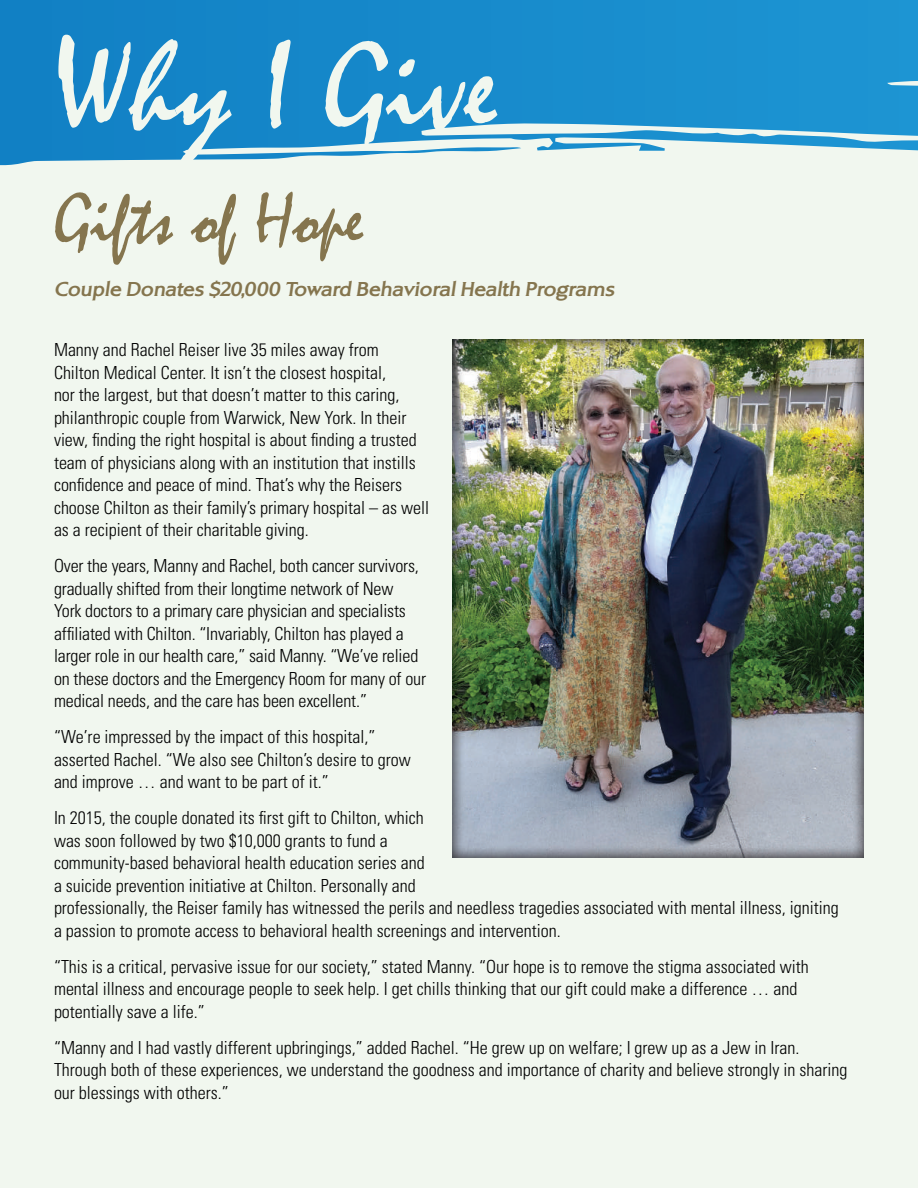
<style>
.page{position:relative;width:918px;height:1188px;background:#f1f7ef}
.page>*{position:absolute;margin:0;border:0;box-sizing:border-box;transform-origin:0 0}
.t1{font:129.3px "Mistral";color:#f1f7ef}
.t2{font:75px "Mistral";color:#85754e}
.t3{font:700 21px "Alexon";color:#85754e}
.t4{font:300 condensed 18px/22.5px "Univers";color:#000}
</style>
<div class="page">
<svg style="left:0;top:0;width:918px;height:165px;background:#3096cf"></svg>
<img style="left:452px;top:340px;width:412px;height:518px">
<h1 class="t1" style="left:53px;top:15px;width:446px">Why I Give</h1>
<h2 class="t2" style="left:54px;top:177px;width:311px">Gifts of Hope</h2>
<p class="t3" style="left:54px;top:275px;width:566px">Couple Donates $20,000 Toward BehavioralHealth Programs</p>
<p class="t4" style="left:54px;top:338px;width:377px">Manny and Rachel Reiser live 35 miles away from Chilton Medical Center. It isn’t the closest hospital,<br>nor the largest, but that doesn’t matter to this caring, philanthropic couple from Warwick, New York. In their view, finding the right hospital is about finding a trusted team of physicians along with an institution that instills confidence and peace of mind. That’s why the Reisers choose Chilton as their family’s primary hospital – as well as a recipient of their charitable giving.</p>
<p class="t4" style="left:54px;top:554px;width:374px">Over the years, Manny and Rachel, both cancer survivors, gradually shifted from their longtime network of New<br>York doctors to a primary care physician and specialists affiliated with Chilton. “Invariably, Chilton has played a larger role in our health care,” said Manny. “We’ve relied on these doctors and the Emergency Room for many of our medical needs, and the care has been excellent.”</p>
<p class="t4" style="left:54px;top:725px;width:358px">“We’re impressed by the impact of this hospital,” asserted Rachel. “We also see Chilton’s desire to grow and improve … and want to be part of it.”</p>
<p class="t4" style="left:54px;top:806px;width:786px">In 2015, the couple donated its first gift to Chilton, which<br>was soon followed by two $10,000 grants to fund a<br>community-based behavioral health education series and<br>a suicide prevention initiative at Chilton. Personally and<br>professionally, the Reiser family has witnessed the perils and needless tragedies associated with mental illness, igniting a passion to promote access to behavioral health screenings and intervention.</p>
<p class="t4" style="left:54px;top:955px;width:756px">“This is a critical, pervasive issue for our society,” stated Manny. “Our hope is to remove the stigma associated with mental illness and encourage people to seek help. I get chills thinking that our gift could make a difference … and potentially save a life.”</p>
<p class="t4" style="left:54px;top:1036px;width:795px">“Manny and I had vastly different upbringings,” added Rachel. “He grew up on welfare; I grew up as a Jew in Iran.<br>Through both of these experiences, we understand the goodness and importance of charity and believe strongly in sharing our blessings with others.”</p>
</div>
